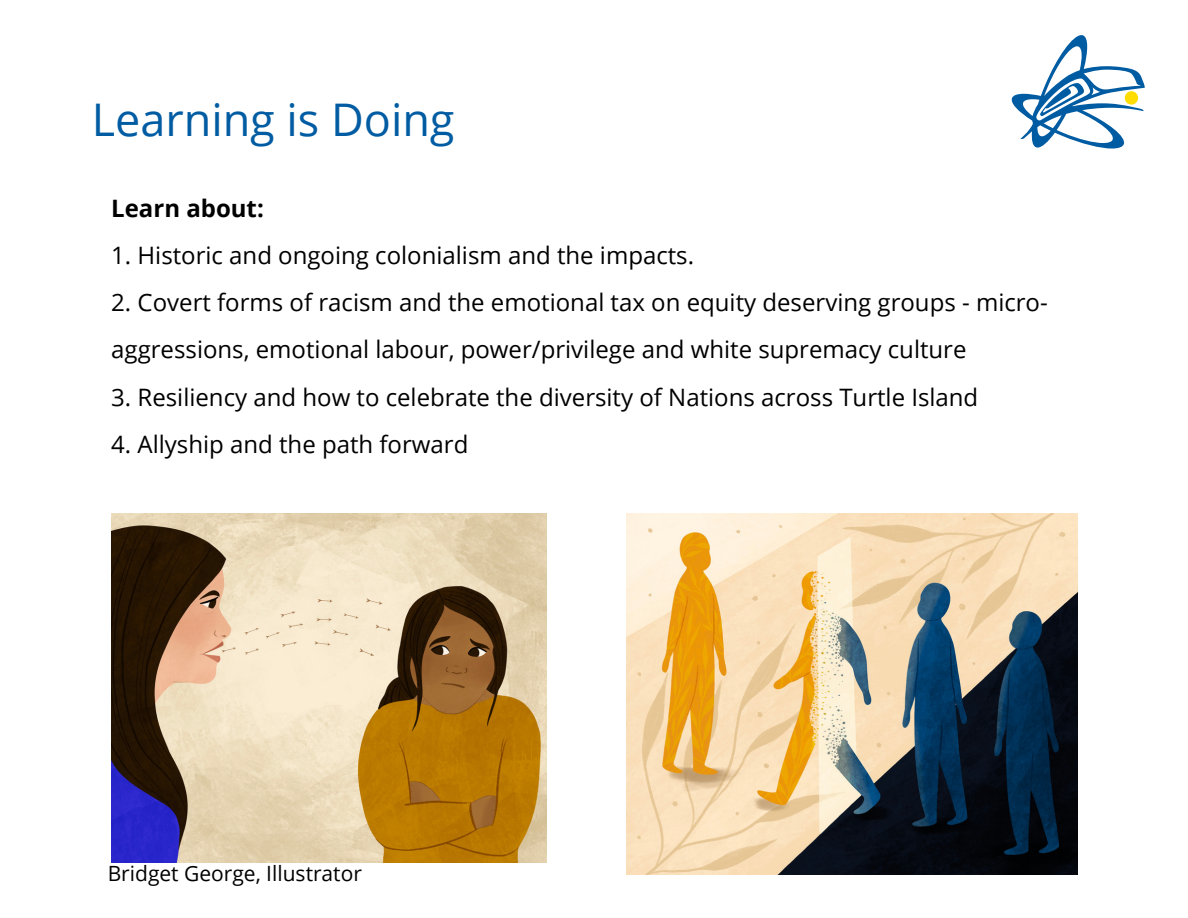
<style>
.page{position:relative;width:1188px;height:918px;background:#fff}
.page>*{position:absolute;margin:0;border:0;box-sizing:border-box;transform-origin:0 0}
.t1{font:45px "Open Sans";color:#005ca2}
.t2{font:24px/47.2px "Open Sans";color:#000}
.t3{font:700 24px "Open Sans";color:#000}
.t4{font:21px "Open Sans";color:#000}
</style>
<div class="page">
<svg style="left:1011px;top:35px;width:134px;height:114px"></svg>
<img style="left:111px;top:514px;width:436px;height:348px">
<img style="left:626px;top:514px;width:451px;height:361px">
<p class="t1" style="left:92px;top:88px;width:364px">Learning is Doing</p>
<p class="t3" style="left:111px;top:191px;width:154px">Learn about:</p>
<p class="t2" style="left:111px;top:231px;width:584px">1. Historic and ongoing colonialism and the impacts.</p>
<p class="t2" style="left:111px;top:278px;width:938px">2. Covert forms of racism and the emotional tax on equity deserving groups - micro&shy;aggressions, emotional labour, power/privilege and white supremacy culture</p>
<p class="t2" style="left:111px;top:373px;width:869px">3. Resiliency and how to celebrate the diversity of Nations across Turtle Island</p>
<p class="t2" style="left:111px;top:420px;width:359px">4. Allyship and the path forward</p>
<p class="t4" style="left:108px;top:859px;width:256px">Bridget George, Illustrator</p>
</div>
